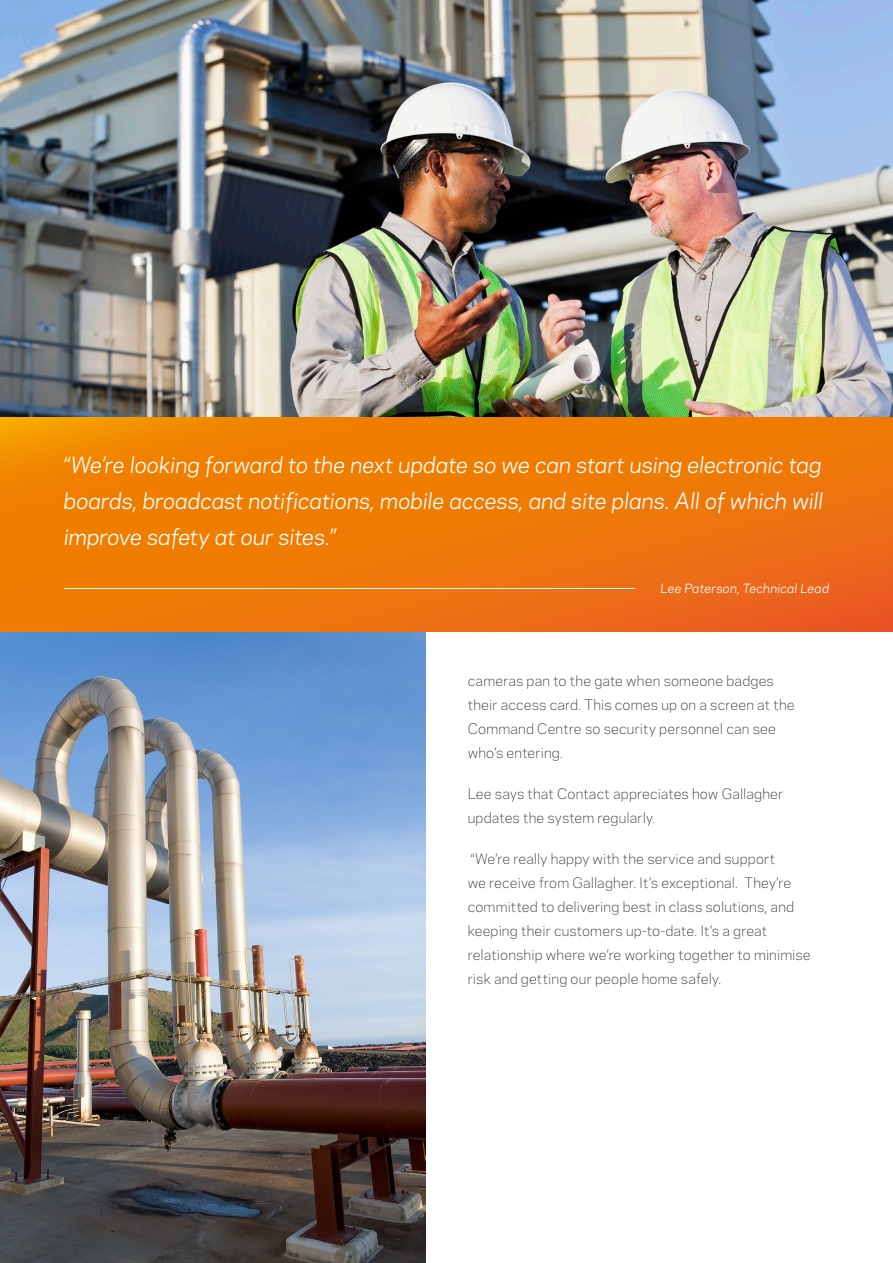
<style>
.page{position:relative;width:893px;height:1263px;background:#fff}
.page>*{position:absolute;margin:0;border:0;box-sizing:border-box;transform-origin:0 0}
.Case_Study_-_Quote_T{font:italic 21px/36px "Galaxie Polaris";letter-spacing:-.01em;color:#fff;text-align:justify}
.Case_Study_-_Body_Te{font:300 13.5px/24px "Galaxie Polaris";letter-spacing:.01em;color:#1d1d1b}
.Case_Study_-_Quote_N{font:italic 12px "Galaxie Polaris";letter-spacing:.015em;color:#fff}
</style>
<div class="page">
<img style="left:0;top:0;width:893px;height:417px">
<img style="left:0;top:631px;width:425px;height:632px">
<svg style="left:0;top:417px;width:893px;height:214px;background:#ee7807"></svg>
<hr style="left:64px;top:588px;width:571px;height:1px;background:#fff">
<p class="Case_Study_-_Quote_T" style="left:64px;top:446px;width:761px">“We’re looking forward to the next update so we can start using electronic tag boards, broadcast notifications, mobile access, and site plans. All of which will improve safety at our sites.”</p>
<p class="Case_Study_-_Quote_N" style="left:661px;top:579px;width:170px">Lee Paterson, Technical Lead</p>
<p class="Case_Study_-_Body_Te" style="left:468px;top:668px;width:329px">cameras pan to the gate when someone badges their access card. This comes up on a screen at the Command Centre so security personnel can see who’s entering.</p>
<p class="Case_Study_-_Body_Te" style="left:468px;top:781px;width:317px">Lee says that Contact appreciates how Gallagher updates the system regularly.</p>
<p class="Case_Study_-_Body_Te" style="left:468px;top:846px;width:344px">“We’re really happy with the service and support<br>we receive from Gallagher. It’s exceptional. They’re committed to delivering best in class solutions, and keeping their customers up-to-date. It’s a great relationship where we’re working together to minimise risk and getting our people home safely.</p>
</div>
